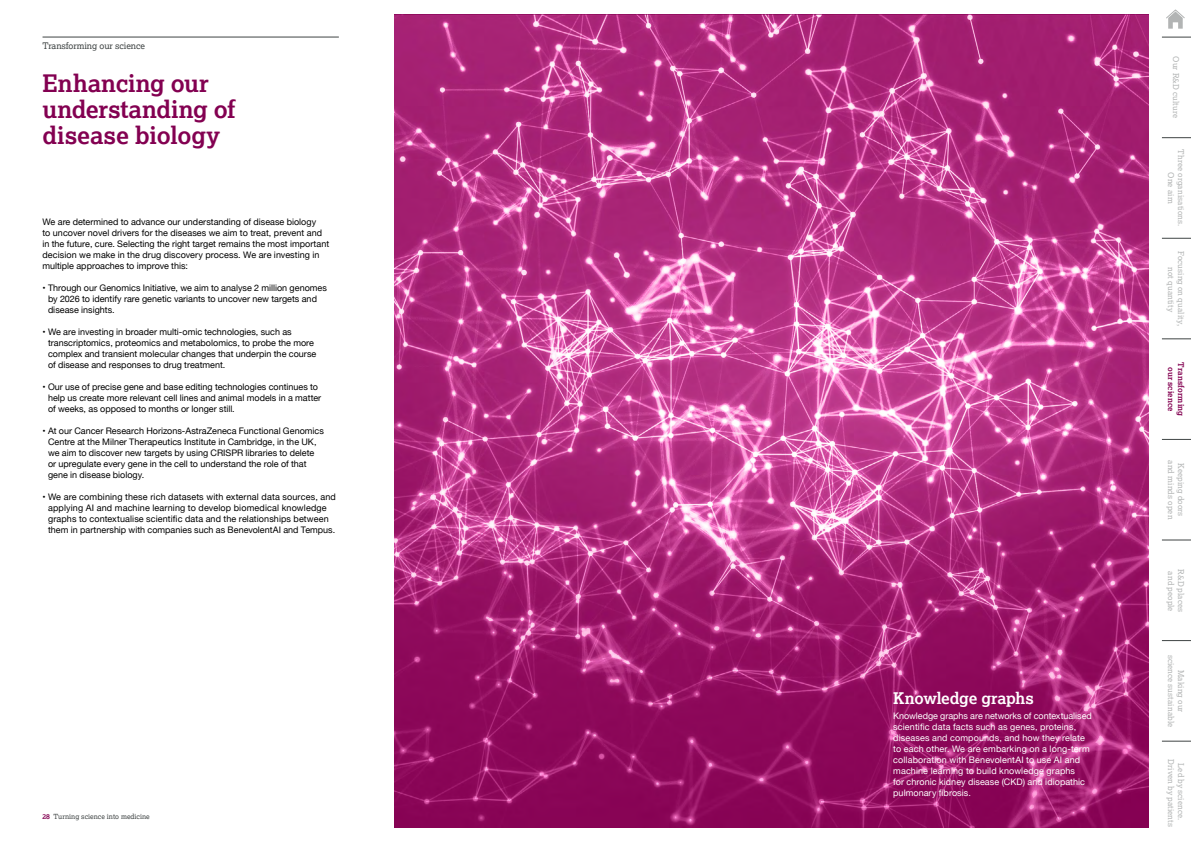
<style>
.page{position:relative;width:1191px;height:842px;background:#fff}
.page>*{position:absolute;margin:0;border:0;box-sizing:border-box;transform-origin:0 0}
.t1{font:700 24px/26px "Lexia";letter-spacing:-.005em;color:#830051}
.t2{font:700 16px "Lexia";letter-spacing:-.02em;color:#fff}
.t3{font:9px/11px "Helvetica Neue";color:#000}
.t4{font:9px/11px "Helvetica Neue";letter-spacing:.01em;color:#fff}
.t5{font:9px "Lexia";letter-spacing:-.01em;color:#3f4444}
.t6{font:8px/10px "Lexia";letter-spacing:.015em;color:#b2b4b4;text-align:center}
.t7{font:700 8px/10px "Lexia";letter-spacing:.015em;color:#830051;text-align:center}
.t8{font:7px "Lexia";color:#3f4444}
.s1{font-weight:700;color:#830051}
</style>
<div class="page">
<hr style="left:43px;top:37px;width:296px;height:1px;background:#3f4444">
<img style="left:394px;top:14px;width:754px;height:814px">
<hr style="left:1161px;top:137px;width:30px;height:1px;background:#3f4444">
<hr style="left:1161px;top:37px;width:30px;height:1px;background:#3f4444">
<hr style="left:1161px;top:339px;width:30px;height:1px;background:#3f4444">
<hr style="left:1161px;top:540px;width:30px;height:1px;background:#3f4444">
<hr style="left:1161px;top:238px;width:30px;height:1px;background:#3f4444">
<hr style="left:1161px;top:439px;width:30px;height:1px;background:#3f4444">
<hr style="left:1161px;top:640px;width:30px;height:1px;background:#3f4444">
<hr style="left:1161px;top:741px;width:30px;height:1px;background:#3f4444">
<svg style="left:1166px;top:9px;width:19px;height:20px"></svg>
<p class="t5" style="left:43px;top:40px;width:104px">Transforming our science</p>
<h1 class="t1" style="left:43px;top:70px;width:194px">Enhancing our understanding of disease biology</h1>
<p class="t3" style="left:43px;top:217px;width:288px">We are determined to advance our understanding of disease biology<br>to uncover novel drivers for the diseases we aim to treat, prevent and in the future, cure. Selecting the right target remains the most important decision we make in the drug discovery process. We are investing in multiple approaches to improve this:</p>
<p class="t3" style="left:48px;top:283px;width:280px;text-indent:-5px">• Through our Genomics Initiative, we aim to analyse 2 million genomes by 2026 to identify rare genetic variants to uncover new targets and disease insights.</p>
<p class="t3" style="left:48px;top:327px;width:270px;text-indent:-5px">• We are investing in broader multi-omic technologies, such as transcriptomics, proteomics and metabolomics, to probe the more complex and transient molecular changes that underpin the course of disease and responses to drug treatment.</p>
<p class="t3" style="left:48px;top:382px;width:275px;text-indent:-5px">• Our use of precise gene and base editing technologies continues to help us create more relevant cell lines and animal models in a matter of weeks, as opposed to months or longer still.</p>
<p class="t3" style="left:48px;top:426px;width:277px;text-indent:-5px">• At our Cancer Research Horizons-AstraZeneca Functional Genomics Centre at the Milner Therapeutics Institute in Cambridge, in the UK, we aim to discover new targets by using CRISPR libraries to delete or upregulate every gene in the cell to understand the role of that gene in disease biology.</p>
<p class="t3" style="left:43px;top:492px;width:295px;text-align:center">• We are combining these rich datasets with external data sources, and applying AI and machine learning to develop biomedical knowledge graphs to contextualise scientific data and the relationships between them in partnership with companies such as BenevolentAI and Tempus.</p>
<p class="t8" style="left:43px;top:812px;width:109px"><span class="s1">28</span> Turning science into medicine</p>
<h2 class="t2" style="left:893px;top:688px;width:142px">Knowledge graphs</h2>
<p class="t4" style="left:893px;top:711px;width:200px">Knowledge graphs are networks of contextualised scientific data facts such as genes, proteins, diseases and compounds, and how they relate to each other. We are embarking on a long-term collaboration with BenevolentAI to use AI and machine learning to build knowledge graphs<br>for chronic kidney disease (CKD) and idiopathic pulmonary fibrosis.</p>
<p class="t6" style="left:1181px;top:56px;width:64px;rotate:90deg">Our R&amp;D culture</p>
<p class="t6" style="left:1186px;top:149px;width:78px;rotate:90deg">Three organisations.<br>One aim</p>
<p class="t6" style="left:1186px;top:251px;width:77px;rotate:90deg">Focusing on quality, not quantity</p>
<p class="t7" style="left:1186px;top:362px;width:56px;rotate:90deg">Transforming our science</p>
<p class="t6" style="left:1186px;top:460px;width:60px;rotate:90deg">Keeping doors and minds open</p>
<p class="t6" style="left:1176px;top:571px;width:42px;rotate:90deg">and people</p>
<p class="t6" style="left:1186px;top:569px;width:45px;rotate:90deg">R&amp;D places</p>
<p class="t6" style="left:1186px;top:655px;width:74px;rotate:90deg">Making our<br>science sustainable</p>
<p class="t6" style="left:1186px;top:759px;width:69px;rotate:90deg">Led by science.<br>Driven by patients</p>
</div>
